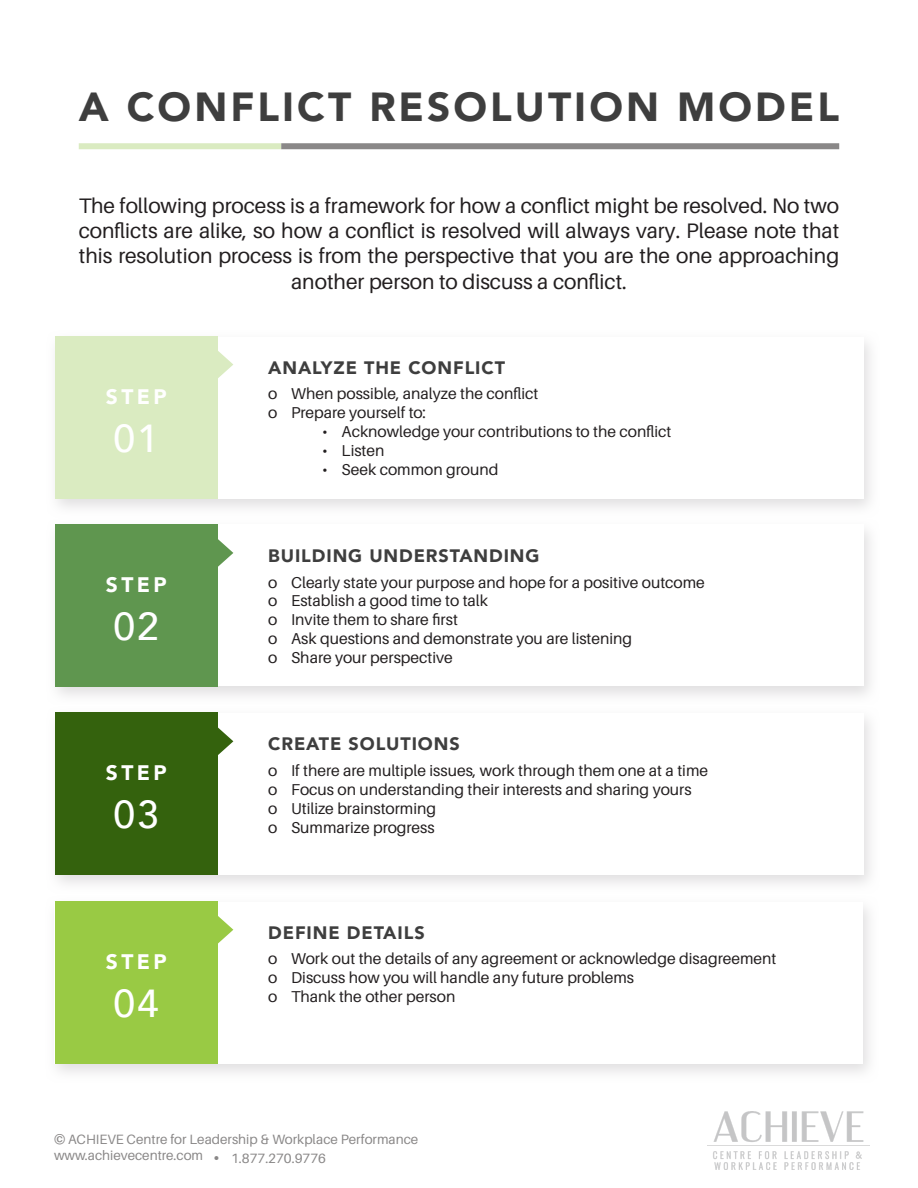
<style>
.page{position:relative;width:918px;height:1188px;background:#fff}
.page>*{position:absolute;margin:0;border:0;box-sizing:border-box;transform-origin:0 0}
.t1{font:900 40.5px "Avenir";letter-spacing:.075em;color:#3e3e3e}
.t2{font:500 39px "Avenir";letter-spacing:.05em;color:#fff}
.t3{font:21px/25.2px "Aileron";color:#231f20;text-align:center}
.t4{font:900 21px "Avenir";letter-spacing:.16em;color:#fff}
.t5{font:900 18px "Avenir";letter-spacing:.05em;color:#3e3e3e}
.t6{font:15.75px "Aileron";color:#231f20}
.t7{font:13.5px "Aileron";color:#8a8888}
</style>
<div class="page">
<svg style="left:55px;top:342px;width:816px;height:166px;fill:#eeedee"></svg>
<div style="left:55px;top:337px;width:809px;height:161px;background:#fff"></div>
<div style="left:57px;top:530px;width:814px;height:166px;background:#ecebec"></div>
<div style="left:55px;top:524px;width:809px;height:162px;background:#fff"></div>
<div style="left:55px;top:336px;width:162px;height:162px;background:#daebc1"></div>
<svg style="left:55px;top:712px;width:816px;height:172px;fill:#eeedee"></svg>
<div style="left:55px;top:713px;width:809px;height:161px;background:#fff"></div>
<div style="left:55px;top:524px;width:162px;height:163px;background:#5f964f"></div>
<div style="left:56px;top:907px;width:814px;height:166px;background:#ecebec"></div>
<div style="left:54px;top:902px;width:809px;height:162px;background:#fff"></div>
<div style="left:55px;top:713px;width:162px;height:162px;background:#34620d"></div>
<div style="left:55px;top:901px;width:162px;height:163px;background:#99ca44"></div>
<img style="left:708px;top:1111px;width:161px;height:58px">
<svg style="left:217px;top:713px;width:16px;height:57px"></svg>
<svg style="left:217px;top:524px;width:16px;height:57px"></svg>
<svg style="left:217px;top:336px;width:16px;height:57px"></svg>
<svg style="left:217px;top:901px;width:16px;height:57px"></svg>
<div style="left:79px;top:143px;width:202px;height:6px;background:#daebc1"></div>
<div style="left:281px;top:143px;width:558px;height:6px;background:#8a8888"></div>
<p class="t1" style="left:79px;top:73px;width:762px">A CONFLICT RESOLUTION MODEL</p>
<p class="t3" style="left:79px;top:193px;width:762px">The following process is a framework for how a conflict might be resolved. No two conflicts are alike, so how a conflict is resolved will always vary. Please note that this resolution process is from the perspective that you are the one approaching another person to discuss a conflict.</p>
<p class="t4" style="left:106px;top:378px;width:62px">STEP</p>
<p class="t2" style="left:114px;top:404px;width:47px">01</p>
<p class="t4" style="left:106px;top:567px;width:62px">STEP</p>
<p class="t2" style="left:114px;top:593px;width:47px">02</p>
<p class="t4" style="left:106px;top:755px;width:62px">STEP</p>
<p class="t2" style="left:114px;top:781px;width:47px">03</p>
<p class="t4" style="left:106px;top:944px;width:62px">STEP</p>
<p class="t2" style="left:114px;top:970px;width:47px">04</p>
<p class="t5" style="left:268px;top:352px;width:238px">ANALYZE THE CONFLICT</p>
<p class="t6" style="left:268px;top:385px;width:272px">o When possible, analyze the conflict</p>
<p class="t6" style="left:268px;top:404px;width:159px">o Prepare yourself to:</p>
<p class="t6" style="left:322px;top:423px;width:351px">• Acknowledge your contributions to the conflict</p>
<p class="t6" style="left:322px;top:442px;width:64px">• Listen</p>
<p class="t6" style="left:322px;top:461px;width:178px">• Seek common ground</p>
<p class="t5" style="left:268px;top:540px;width:273px">BUILDING UNDERSTANDING</p>
<p class="t6" style="left:268px;top:573px;width:438px">o Clearly state your purpose and hope for a positive outcome</p>
<p class="t6" style="left:268px;top:592px;width:221px">o Establish a good time to talk</p>
<p class="t6" style="left:268px;top:611px;width:191px">o Invite them to share first</p>
<p class="t6" style="left:268px;top:630px;width:365px">o Ask questions and demonstrate you are listening</p>
<p class="t6" style="left:268px;top:649px;width:186px">o Share your perspective</p>
<p class="t5" style="left:268px;top:729px;width:193px">CREATE SOLUTIONS</p>
<p class="t6" style="left:268px;top:762px;width:441px">o If there are multiple issues, work through them one at a time</p>
<p class="t6" style="left:268px;top:781px;width:425px">o Focus on understanding their interests and sharing yours</p>
<p class="t6" style="left:268px;top:800px;width:169px">o Utilize brainstorming</p>
<p class="t6" style="left:268px;top:819px;width:168px">o Summarize progress</p>
<p class="t5" style="left:268px;top:917px;width:158px">DEFINE DETAILS</p>
<p class="t6" style="left:268px;top:950px;width:510px">o Work out the details of any agreement or acknowledge disagreement</p>
<p class="t6" style="left:268px;top:969px;width:367px">o Discuss how you will handle any future problems</p>
<p class="t6" style="left:268px;top:988px;width:189px">o Thank the other person</p>
<p class="t7" style="left:54px;top:1132px;width:366px">© ACHIEVE Centre for Leadership &amp; Workplace Performance</p>
<p class="t7" style="left:54px;top:1148px;width:274px">www.achievecentre.com • 1.877.270.9776</p>
</div>
